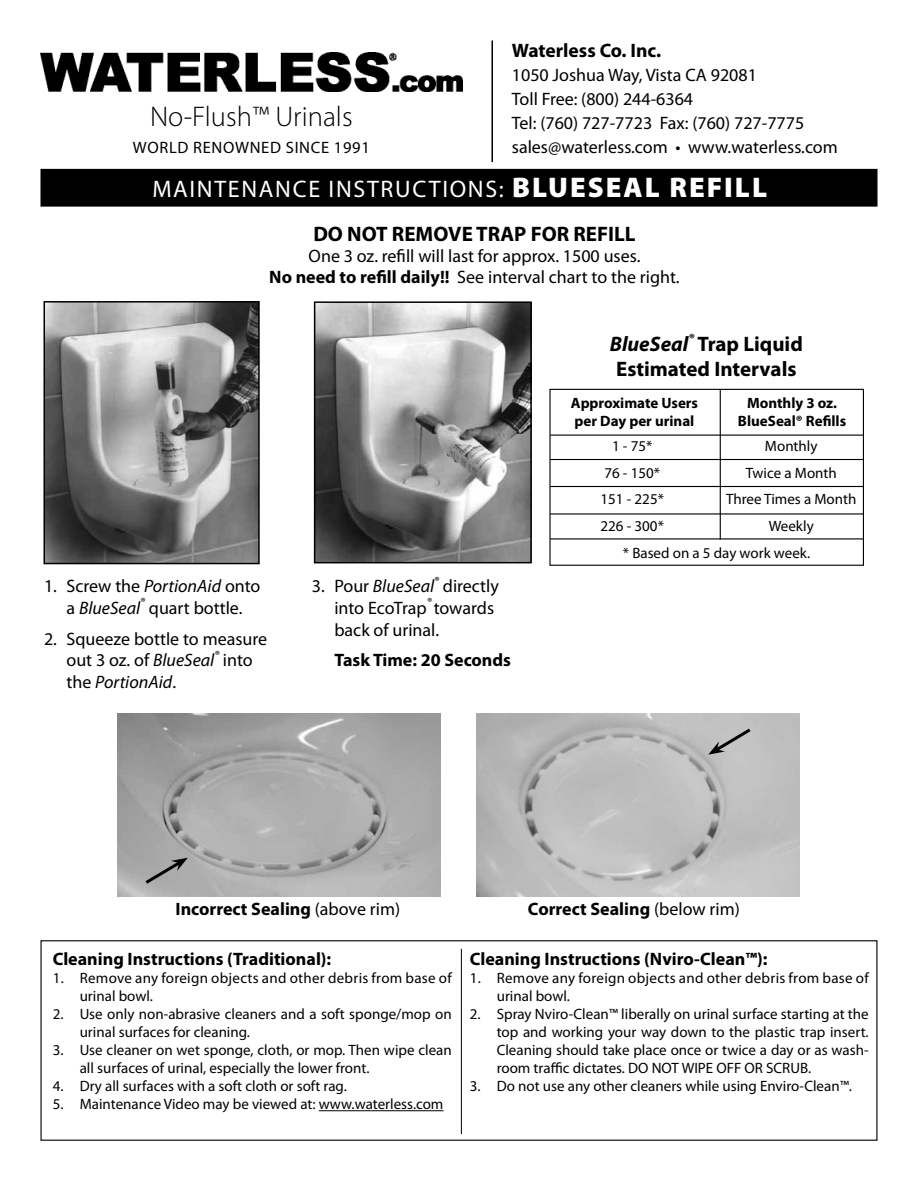
<style>
.page{position:relative;width:918px;height:1188px;background:#fff}
.page>*{position:absolute;margin:0;border:0;box-sizing:border-box;transform-origin:0 0}
.t1{font:300 28.5px "Myriad Pro";color:#000}
.t2{font:24px "Myriad Pro";letter-spacing:.07em;color:#fff}
.t3{font:700 21px/25.2px "Myriad Pro";color:#000}
.t4{font:700 19.5px "Myriad Pro";color:#000}
.t5{font:18px/21.6px "Myriad Pro";color:#000}
.t6{font:700 18px "Myriad Pro";color:#000}
.t7{font:16.5px "Myriad Pro";letter-spacing:.04em;color:#000}
.t8{font:15px/18px "Myriad Pro";color:#000}
.t9{font:15px/18px "Myriad Pro";letter-spacing:.02em;color:#000}
.t10{font:700 15px/18px "Myriad Pro";color:#000}
.s1{font-weight:900;font-size:28.5px}
.s2{font-weight:700}
.s3{font-style:italic}
.s4{font-weight:400}
</style>
<div class="page">
<div style="left:41px;top:170px;width:836px;height:36px;background:#000"></div>
<div style="left:40px;top:169px;width:838px;height:38px;border:2px solid #000"></div>
<img style="left:47px;top:304px;width:210px;height:257px">
<div style="left:44px;top:301px;width:216px;height:263px;border:2px solid #000"></div>
<img style="left:317px;top:304px;width:212px;height:256px">
<div style="left:314px;top:301px;width:218px;height:262px;border:2px solid #000"></div>
<div style="left:40px;top:940px;width:838px;height:201px;border:1px solid #000"></div>
<hr style="left:319px;top:1110px;width:125px;height:1px;background:#000">
<hr style="left:461px;top:949px;width:1px;height:185px;background:#000">
<hr style="left:491px;top:40px;width:2px;height:122px;background:#000">
<img style="left:40px;top:53px;width:422px;height:39px">
<img style="left:118px;top:713px;width:322px;height:183px">
<img style="left:477px;top:713px;width:322px;height:183px">
<svg style="left:549px;top:388px;width:315px;height:178px"></svg>
<hr style="left:550px;top:435px;width:314px;height:1px;background:#000">
<hr style="left:550px;top:459px;width:314px;height:1px;background:#000">
<hr style="left:550px;top:486px;width:314px;height:1px;background:#000">
<hr style="left:550px;top:513px;width:314px;height:2px;background:#000">
<hr style="left:550px;top:538px;width:314px;height:1px;background:#000">
<hr style="left:720px;top:389px;width:1px;height:151px;background:#000">
<svg style="left:142px;top:858px;width:46px;height:29px"></svg>
<svg style="left:708px;top:726px;width:46px;height:29px"></svg>
<h1 class="t1" style="left:150px;top:99px;width:204px">No-Flush™ Urinals</h1>
<p class="t7" style="left:133px;top:137px;width:238px">WORLD RENOWNED SINCE 1991</p>
<h3 class="t4" style="left:512px;top:38px;width:151px">Waterless Co. Inc.</h3>
<p class="t5" style="left:512px;top:63px;width:328px;line-height:24px">1050 Joshua Way, Vista CA 92081<br>Toll Free: (800) 244-6364<br>Tel: (760) 727-7723 Fax: (760) 727-7775 sales@waterless.com • www.waterless.com</p>
<h2 class="t2" style="left:152px;top:174px;width:616px">MAINTENANCE INSTRUCTIONS: <span class="s1">BLUESEAL REFILL</span></h2>
<h3 class="t3" style="left:313px;top:220px;width:324px">DO NOT REMOVE TRAP FOR REFILL</h3>
<p class="t5" style="left:269px;top:245px;width:412px;line-height:21px;text-align:center">One 3 oz. refill will last for approx. 1500 uses.<br><span class="s2">No need to refill daily!!</span> See interval chart to the right.</p>
<h3 class="t3" style="left:610px;top:330px;width:195px"><span class="s3">BlueSeal</span><sup>®</sup> Trap Liquid<br>Estimated Intervals</h3>
<p class="t5" style="left:44px;top:575px;width:218px;text-align:center">1. Screw the <span class="s3">PortionAid</span> onto a <span class="s3">BlueSeal</span><sup>®</sup> quart bottle.</p>
<p class="t5" style="left:67px;top:627px;width:202px;text-indent:-22px">2. Squeeze bottle to measure out 3 oz. of <span class="s3">BlueSeal</span><sup>®</sup> into the <span class="s3">PortionAid</span>.</p>
<p class="t5" style="left:334px;top:575px;width:166px;text-indent:-22px">3. Pour <span class="s3">BlueSeal</span><sup>®</sup> directly into EcoTrap<sup>®</sup> towards back of urinal.</p>
<p class="t6" style="left:334px;top:648px;width:178px">Task Time: 20 Seconds</p>
<p class="t10" style="left:738px;top:393px;width:110px;text-align:center">Monthly 3 oz.<br>BlueSeal® Refills</p>
<p class="t10" style="left:571px;top:393px;width:129px">Approximate Users per Day per urinal</p>
<p class="t8" style="left:612px;top:437px;width:42px">1 - 75*</p>
<p class="t8" style="left:765px;top:437px;width:54px">Monthly</p>
<p class="t8" style="left:604px;top:464px;width:57px">76 - 150*</p>
<p class="t8" style="left:746px;top:464px;width:93px">Twice a Month</p>
<p class="t8" style="left:601px;top:489px;width:65px">151 - 225*</p>
<p class="t8" style="left:726px;top:489px;width:132px">Three Times a Month</p>
<p class="t8" style="left:601px;top:516px;width:65px">226 - 300*</p>
<p class="t8" style="left:623px;top:512px;width:192px;line-height:27px;text-align:right">Weekly<br>* Based on a 5 day work week.</p>
<p class="t6" style="left:176px;top:897px;width:226px">Incorrect Sealing <span class="s4">(above rim)</span></p>
<p class="t6" style="left:528px;top:897px;width:213px">Correct Sealing <span class="s4">(below rim)</span></p>
<p class="t6" style="left:53px;top:947px;width:280px">Cleaning Instructions (Traditional):</p>
<p class="t9" style="left:80px;top:969px;width:374px;text-indent:-27px">1. Remove any foreign objects and other debris from base of urinal bowl.</p>
<p class="t8" style="left:80px;top:1005px;width:374px;text-indent:-27px">2. Use only non-abrasive cleaners and a soft sponge/mop on urinal surfaces for cleaning.</p>
<p class="t8" style="left:80px;top:1041px;width:374px;text-indent:-27px">3. Use cleaner on wet sponge, cloth, or mop. Then wipe clean all surfaces of urinal, especially the lower front.</p>
<p class="t8" style="left:53px;top:1077px;width:296px">4. Dry all surfaces with a soft cloth or soft rag.</p>
<p class="t8" style="left:53px;top:1095px;width:392px">5. Maintenance Video may be viewed at: www.waterless.com</p>
<p class="t6" style="left:470px;top:947px;width:299px">Cleaning Instructions (Nviro-Clean™):</p>
<p class="t9" style="left:497px;top:969px;width:374px;text-indent:-27px">1. Remove any foreign objects and other debris from base of urinal bowl.</p>
<p class="t8" style="left:497px;top:1005px;width:374px;text-align:justify;text-indent:-27px">2. Spray Nviro-Clean™ liberally on urinal surface starting at the top and working your way down to the plastic trap insert.<br>Cleaning should take place once or twice a day or as wash&shy;room traffic dictates. DO NOT WIPE OFF OR SCRUB.</p>
<p class="t8" style="left:470px;top:1077px;width:384px">3. Do not use any other cleaners while using Enviro-Clean™.</p>
</div>
